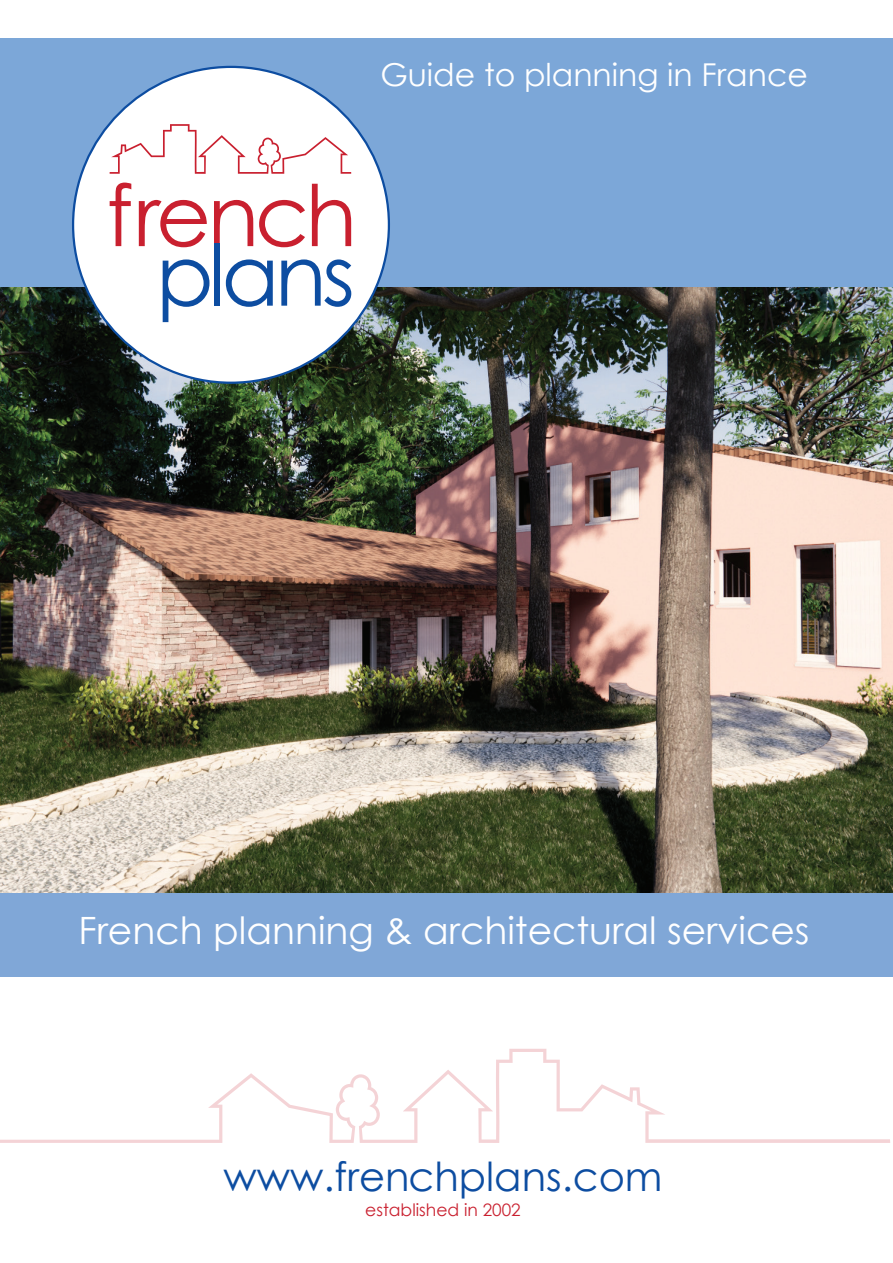
<style>
.page{position:relative;width:893px;height:1263px;background:#fff}
.page>*{position:absolute;margin:0;border:0;box-sizing:border-box;transform-origin:0 0}
.t1{font:40.05px "Century Gothic";color:#0d4da1}
.t2{font:37.65px "Century Gothic";color:#fff}
.t3{font:31.5px "Century Gothic";color:#fff}
.t4{font:17.25px "Century Gothic";color:#c9202f}
</style>
<div class="page">
<img style="left:0;top:286px;width:893px;height:607px">
<div style="left:0;top:893px;width:893px;height:84px;background:#80a7d7"></div>
<div style="left:0;top:38px;width:893px;height:248px;background:#7ca7d8"></div>
<div style="left:73px;top:67px;width:316px;height:316px;background:#fff;border-radius:50%"></div>
<svg style="left:110px;top:124px;width:241px;height:50px"></svg>
<svg style="left:110px;top:183px;width:21px;height:63px"></svg>
<svg style="left:139px;top:200px;width:68px;height:47px"></svg>
<svg style="left:214px;top:200px;width:39px;height:46px"></svg>
<svg style="left:259px;top:200px;width:46px;height:47px"></svg>
<svg style="left:312px;top:184px;width:39px;height:62px"></svg>
<svg style="left:163px;top:259px;width:46px;height:63px"></svg>
<div style="left:214px;top:243px;width:6px;height:63px;background:#0d4da1"></div>
<svg style="left:226px;top:259px;width:47px;height:48px"></svg>
<svg style="left:281px;top:259px;width:70px;height:48px"></svg>
<svg style="left:0;top:1049px;width:890px;height:94px"></svg>
<p class="t3" style="left:380px;top:53px;width:429px">Guide to planning in France</p>
<p class="t2" style="left:78px;top:904px;width:732px">French planning &amp; architectural services</p>
<p class="t1" style="left:224px;top:1148px;width:440px">www.frenchplans.com</p>
<p class="t4" style="left:365px;top:1198px;width:157px">established in 2002</p>
</div>
